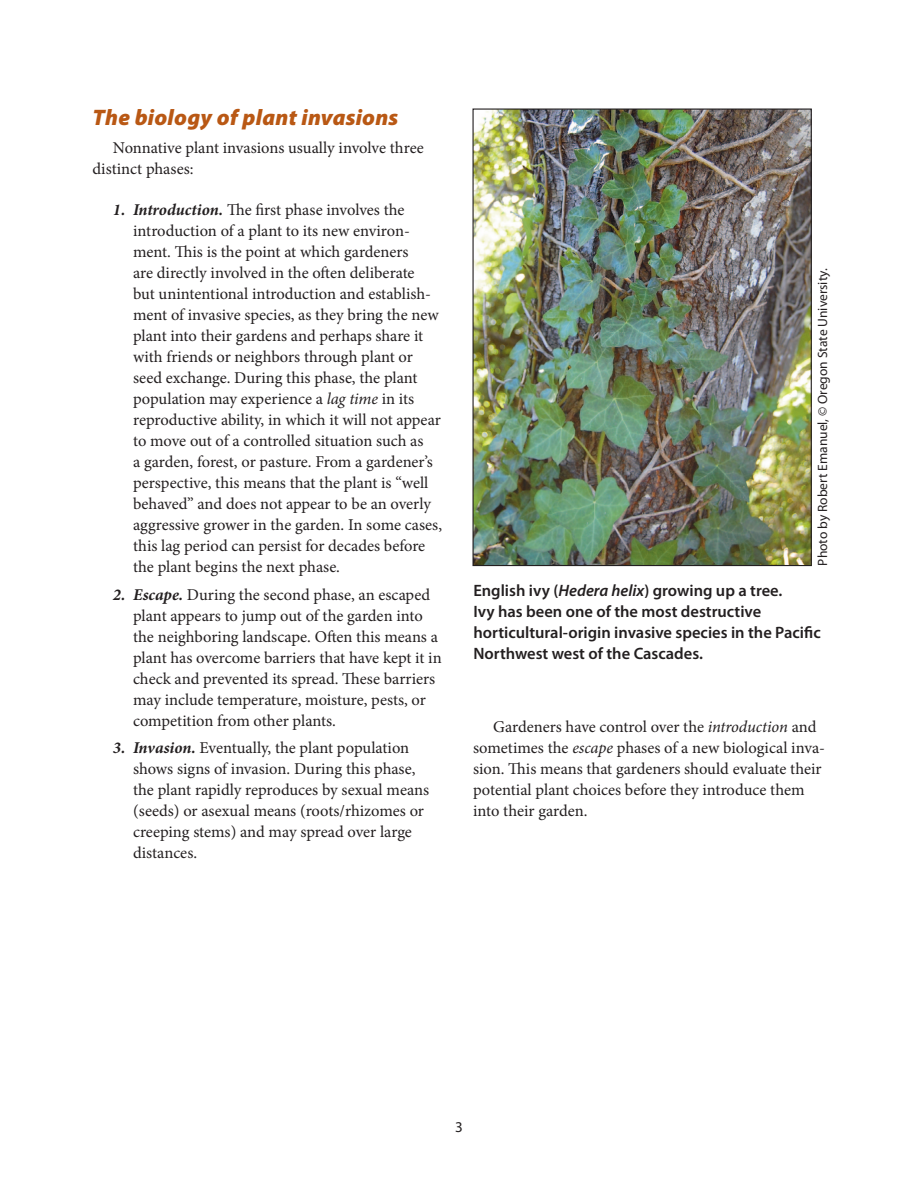
<style>
.page{position:relative;width:918px;height:1188px;background:#fff}
.page>*{position:absolute;margin:0;border:0;box-sizing:border-box;transform-origin:0 0}
.Subhead_1{font:italic 900 22.5px "Myriad Pro";letter-spacing:.01em;color:#b95814}
.Number{font:16.5px/21px "Minion Pro";letter-spacing:-.005em;color:#231f20}
.Body_text{font:16.5px/21px "Minion Pro";letter-spacing:-.005em;color:#231f20}
.t1{font:600 16.5px/21px "Myriad Pro";color:#231f20}
.t2{font:15px "Myriad Pro";color:#231f20}
.Credit{font:13.5px "Myriad Pro";color:#231f20}
.s1{font-weight:700;font-style:italic}
.s2{font-style:italic}
</style>
<div class="page">
<img style="left:474px;top:110px;width:336px;height:454px">
<div style="left:472px;top:108px;width:340px;height:458px;border:1px solid #231f20"></div>
<p class="Subhead_1" style="left:93px;top:102px;width:307px">The biology of plant invasions</p>
<p class="Body_text" style="left:93px;top:137px;width:333px;text-indent:20px">Nonnative plant invasions usually involve three distinct phases:</p>
<p class="Number" style="left:133px;top:199px;width:311px;text-indent:-20px"><span class="s1">1. Introduction.</span> The first phase involves the introduction of a plant to its new environ&shy;ment. This is the point at which gardeners<br>are directly involved in the often deliberate<br>but unintentional introduction and establish&shy;ment of invasive species, as they bring the new plant into their gardens and perhaps share it with friends or neighbors through plant or seed exchange. During this phase, the plant population may experience a <span class="s2">lag time</span> in its reproductive ability, in which it will not appear to move out of a controlled situation such as<br>a garden, forest, or pasture. From a gardener’s perspective, this means that the plant is “well behaved” and does not appear to be an overly aggressive grower in the garden. In some cases, this lag period can persist for decades before the plant begins the next phase.</p>
<p class="Number" style="left:133px;top:584px;width:310px;text-indent:-20px"><span class="s1">2. Escape.</span> During the second phase, an escaped plant appears to jump out of the garden into the neighboring landscape. Often this means a plant has overcome barriers that have kept it in check and prevented its spread. These barriers may include temperature, moisture, pests, or competition from other plants.</p>
<p class="Number" style="left:133px;top:738px;width:298px;text-indent:-20px"><span class="s1">3. Invasion.</span> Eventually, the plant population shows signs of invasion. During this phase, the plant rapidly reproduces by sexual means (seeds) or asexual means (roots/rhizomes or creeping stems) and may spread over large distances.</p>
<p class="Credit" style="left:814px;top:566px;width:299px;rotate:-90deg">Photo by Robert Emanuel, © Oregon State University.</p>
<p class="t1" style="left:473px;top:579px;width:349px">English ivy (<span class="s2">Hedera helix</span>) growing up a tree.<br>Ivy has been one of the most destructive horticultural-origin invasive species in the Pacific Northwest west of the Cascades.</p>
<p class="Body_text" style="left:473px;top:716px;width:354px;text-indent:20px">Gardeners have control over the <span class="s2">introduction</span> and sometimes the <span class="s2">escape</span> phases of a new biological inva&shy;sion. This means that gardeners should evaluate their potential plant choices before they introduce them into their garden.</p>
<p class="t2" style="left:455px;top:1117px;width:9px">3</p>
</div>
